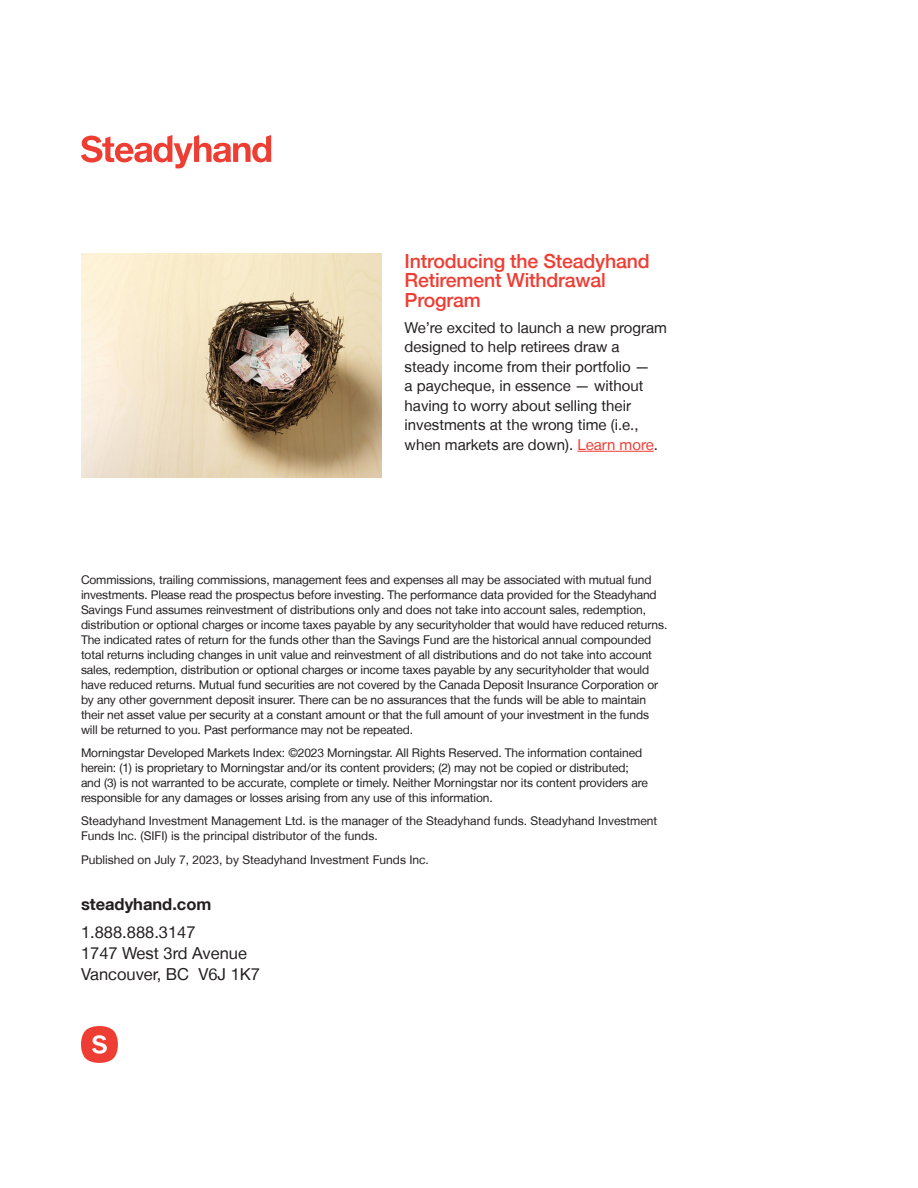
<style>
.page{position:relative;width:918px;height:1188px;background:#fff}
.page>*{position:absolute;margin:0;border:0;box-sizing:border-box;transform-origin:0 0}
.t1{font:500 19.5px/19.5px "Helvetica Neue LT";letter-spacing:-.01em;color:#ee3e34}
.Steadyhand_Paragraph{font:16.5px "Helvetica Neue LT";color:#231f20}
.Steadyhand_Paragraph-2{font:700 16.5px "Helvetica Neue LT";color:#231f20}
.t2{font:15px/19.5px "Helvetica Neue LT";color:#231f20}
.Steadyhand_Paragraph-3{font:12px/15px "Helvetica Neue LT";letter-spacing:-.01em;color:#231f20}
.s1{color:#ee3e34}
</style>
<div class="page">
<svg style="left:81px;top:1026px;width:37px;height:37px"></svg>
<svg style="left:81px;top:135px;width:190px;height:33px"></svg>
<hr style="left:577px;top:451px;width:77px;height:1px;background:#ee3e34">
<img style="left:81px;top:254px;width:301px;height:224px">
<p class="t1" style="left:405px;top:251px;width:247px">Introducing the Steadyhand<br>Retirement Withdrawal<br>Program</p>
<p class="t2" style="left:405px;top:317px;width:264px">We’re excited to launch a new program designed to help retirees draw a steady income from their portfolio —<br>a paycheque, in essence — without having to worry about selling their investments at the wrong time (i.e., when markets are down). <span class="s1">Learn more</span>.</p>
<p class="Steadyhand_Paragraph-3" style="left:81px;top:572px;width:588px">Commissions, trailing commissions, management fees and expenses all may be associated with mutual fund investments. Please read the prospectus before investing. The performance data provided for the Steadyhand Savings Fund assumes reinvestment of distributions only and does not take into account sales, redemption, distribution or optional charges or income taxes payable by any securityholder that would have reduced returns.<br>The indicated rates of return for the funds other than the Savings Fund are the historical annual compounded total returns including changes in unit value and reinvestment of all distributions and do not take into account sales, redemption, distribution or optional charges or income taxes payable by any securityholder that would have reduced returns. Mutual fund securities are not covered by the Canada Deposit Insurance Corporation or by any other government deposit insurer. There can be no assurances that the funds will be able to maintain their net asset value per security at a constant amount or that the full amount of your investment in the funds will be returned to you. Past performance may not be repeated.</p>
<p class="Steadyhand_Paragraph-3" style="left:81px;top:745px;width:568px">Morningstar Developed Markets Index: ©2023 Morningstar. All Rights Reserved. The information contained herein: (1) is proprietary to Morningstar and/or its content providers; (2) may not be copied or distributed; and (3) is not warranted to be accurate, complete or timely. Neither Morningstar nor its content providers are responsible for any damages or losses arising from any use of this information.</p>
<p class="Steadyhand_Paragraph-3" style="left:81px;top:813px;width:578px">Steadyhand Investment Management Ltd. is the manager of the Steadyhand funds. Steadyhand Investment<br>Funds Inc. (SIFI) is the principal distributor of the funds.</p>
<p class="Steadyhand_Paragraph-3" style="left:81px;top:852px;width:349px">Published on July 7, 2023, by Steadyhand Investment Funds Inc.</p>
<p class="Steadyhand_Paragraph-2" style="left:81px;top:894px;width:132px">steadyhand.com</p>
<p class="Steadyhand_Paragraph" style="left:81px;top:922px;width:116px">1.888.888.3147</p>
<p class="Steadyhand_Paragraph" style="left:81px;top:943px;width:167px">1747 West 3rd Avenue</p>
<p class="Steadyhand_Paragraph" style="left:81px;top:964px;width:181px">Vancouver, BC V6J 1K7</p>
</div>
